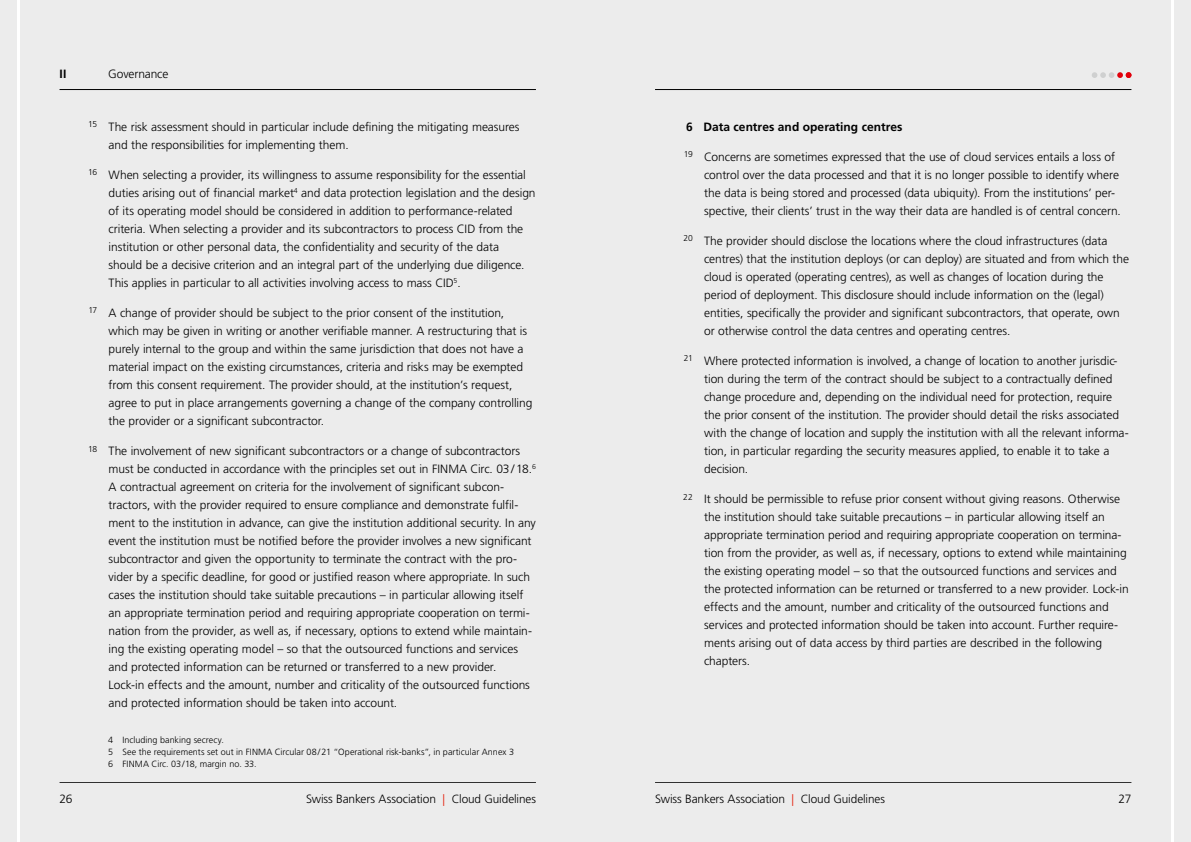
<style>
.page{position:relative;width:1191px;height:842px;background:#ececec}
.page>*{position:absolute;margin:0;border:0;box-sizing:border-box;transform-origin:0 0}
.t1{font:300 12px/18px "Frutiger LT Std";letter-spacing:-.005em;color:#000}
.KAPITEL-NR{font:700 12px "Frutiger LT Std";letter-spacing:.005em;color:#000}
.Fussnote{font:300 9px "Frutiger LT Std";color:#000}
.s1{font-size:11.8px;color:#e41e0a}
.s2{font-size:11.8px}
</style>
<div class="page">
<hr style="left:1171px;top:0;width:3px;height:842px;background:#fff">
<hr style="left:17px;top:0;width:2px;height:842px;background:#fff">
<hr style="left:655px;top:89px;width:476px;height:1px;background:#000">
<hr style="left:655px;top:782px;width:476px;height:1px;background:#000">
<hr style="left:60px;top:782px;width:476px;height:1px;background:#000">
<hr style="left:60px;top:89px;width:476px;height:1px;background:#000">
<svg style="left:1092px;top:72px;width:39px;height:6px"></svg>
<p class="KAPITEL-NR" style="left:60px;top:67px;width:8px">II</p>
<p class="t1" style="left:108px;top:65px;width:62px">Governance</p>
<p class="t1" style="left:109px;top:118px;width:412px;text-indent:-20px"><sup>15</sup> The risk assessment should in particular include defining the mitigating measures and the responsibilities for implementing them.</p>
<p class="t1" style="left:109px;top:166px;width:428px;text-indent:-20px"><sup>16</sup> When selecting a provider, its willingness to assume responsibility for the essential duties arising out of financial market<sup>4</sup> and data protection legislation and the design of its operating model should be considered in addition to performance-related criteria. When selecting a provider and its subcontractors to process CID from the institution or other personal data, the confidentiality and security of the data should be a decisive criterion and an integral part of the underlying due diligence.<br>This applies in particular to all activities involving access to mass CID<sup>5</sup>.</p>
<p class="t1" style="left:109px;top:304px;width:425px;text-indent:-20px"><sup>17</sup> A change of provider should be subject to the prior consent of the institution, which may be given in writing or another verifiable manner. A restructuring that is purely internal to the group and within the same jurisdiction that does not have a material impact on the existing circumstances, criteria and risks may be exempted from this consent requirement. The provider should, at the institution’s request, agree to put in place arrangements governing a change of the company controlling the provider or a significant subcontractor.</p>
<p class="t1" style="left:109px;top:442px;width:429px;text-indent:-20px"><sup>18</sup> The involvement of new significant subcontractors or a change of subcontractors must be conducted in accordance with the principles set out in FINMA Circ. 03/18.<sup>6<br></sup>A contractual agreement on criteria for the involvement of significant subcon&shy;tractors, with the provider required to ensure compliance and demonstrate fulfil&shy;ment to the institution in advance, can give the institution additional security. In any event the institution must be notified before the provider involves a new significant subcontractor and given the opportunity to terminate the contract with the pro&shy;vider by a specific deadline, for good or justified reason where appropriate. In such cases the institution should take suitable precautions – in particular allowing itself an appropriate termination period and requiring appropriate cooperation on termi&shy;nation from the provider, as well as, if necessary, options to extend while maintain&shy;ing the existing operating model – so that the outsourced functions and services and protected information can be returned or transferred to a new provider.<br>Lock-in effects and the amount, number and criticality of the outsourced functions and protected information should be taken into account.</p>
<p class="Fussnote" style="left:108px;top:735px;width:117px">4 Including banking secrecy.</p>
<p class="Fussnote" style="left:108px;top:747px;width:407px">5 See the requirements set out in FINMA Circular 08/21 “Operational risk-banks”, in particular Annex 3</p>
<p class="Fussnote" style="left:108px;top:759px;width:150px">6 FINMA Circ. 03/18, margin no. 33.</p>
<p class="KAPITEL-NR" style="left:686px;top:120px;width:218px">6 Data centres and operating centres</p>
<p class="t1" style="left:704px;top:148px;width:418px;text-indent:-20px"><sup>19</sup> Concerns are sometimes expressed that the use of cloud services entails a loss of control over the data processed and that it is no longer possible to identify where the data is being stored and processed (data ubiquity). From the institutions’ per&shy;spective, their clients’ trust in the way their data are handled is of central concern.</p>
<p class="t1" style="left:704px;top:232px;width:426px;text-indent:-21px"><sup>20</sup> The provider should disclose the locations where the cloud infrastructures (data centres) that the institution deploys (or can deploy) are situated and from which the cloud is operated (operating centres), as well as changes of location during the period of deployment. This disclosure should include information on the (legal) entities, specifically the provider and significant subcontractors, that operate, own or otherwise control the data centres and operating centres.</p>
<p class="t1" style="left:704px;top:352px;width:426px;text-indent:-20px"><sup>21</sup> Where protected information is involved, a change of location to another jurisdic&shy;tion during the term of the contract should be subject to a contractually defined change procedure and, depending on the individual need for protection, require the prior consent of the institution. The provider should detail the risks associated with the change of location and supply the institution with all the relevant informa&shy;tion, in particular regarding the security measures applied, to enable it to take a decision.</p>
<p class="t1" style="left:704px;top:490px;width:426px;text-indent:-21px"><sup>22</sup> It should be permissible to refuse prior consent without giving reasons. Otherwise the institution should take suitable precautions – in particular allowing itself an appropriate termination period and requiring appropriate cooperation on termina&shy;tion from the provider, as well as, if necessary, options to extend while maintaining the existing operating model – so that the outsourced functions and services and the protected information can be returned or transferred to a new provider. Lock-in effects and the amount, number and criticality of the outsourced functions and services and protected information should be taken into account. Further require&shy;ments arising out of data access by third parties are described in the following chapters.</p>
<p class="t1" style="left:60px;top:790px;width:14px">26</p>
<p class="t1" style="left:306px;top:790px;width:231px">Swiss Bankers Association <span class="s1">|</span> <span class="s2">Cloud Guidelines</span></p>
<p class="t1" style="left:655px;top:790px;width:231px">Swiss Bankers Association <span class="s1">|</span> <span class="s2">Cloud Guidelines</span></p>
<p class="t1" style="left:1118px;top:790px;width:14px">27</p>
</div>
